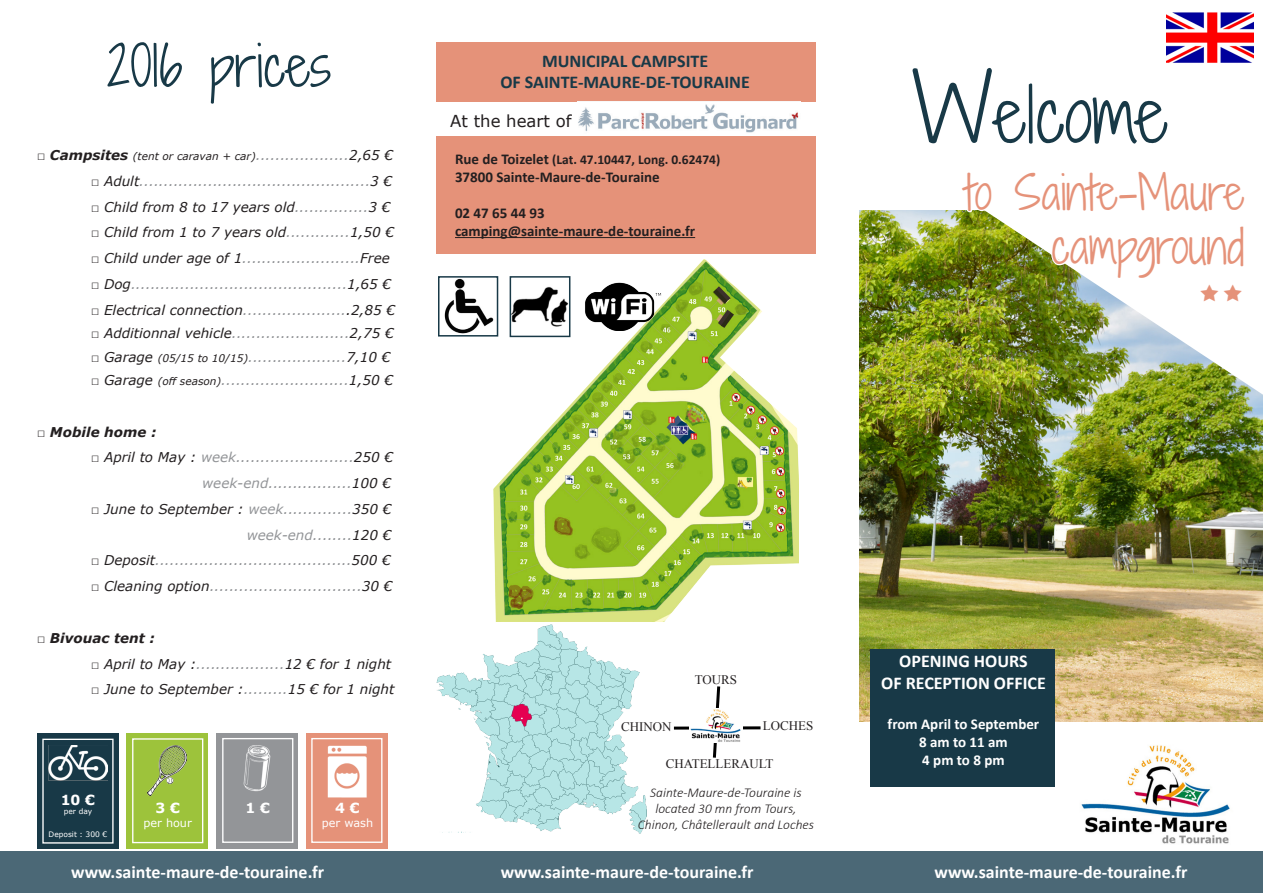
<style>
.page{position:relative;width:1263px;height:893px;background:#fff}
.page>*{position:absolute;margin:0;border:0;box-sizing:border-box;transform-origin:0 0}
.t1{font:72px "Shadows Into Light Two";color:#183947}
.t2{font:54px "Shadows Into Light Two";color:#183947}
.t3{font:45px "Shadows Into Light Two";color:#e59279}
.t4{font:700 18px "Calibri";color:#fff}
.t5{font:700 18px "Calibri";color:#183947}
.t6{font:16.5px "Verdana";color:#231f20}
.t7{font:700 15px "Calibri";color:#231f20}
.t8{font:700 15px "Calibri";color:#fff}
.t9{font:700 13.95px "Verdana";color:#fff}
.t10{font:italic 13.5px "Verdana";color:#939598}
.t11{font:italic 13.5px "Verdana";color:#231f20}
.t12{font:italic 300 13.5px/16.2px "Calibri";color:#231f20;text-align:center}
.t13{font:700 13.5px "Calibri";color:#231f20}
.t14{font:italic 700 13.5px "Verdana";color:#231f20}
.t15{font:12.9px "Times New Roman";color:#231f20}
.t16{font:11.25px "Verdana";color:#fff}
.t17{font:italic 10.5px "Verdana";color:#231f20}
.t18{font:7.5px "Verdana";color:#fff}
.s1{font-weight:700;font-size:13.5px}
.s2{font-size:13.5px;color:#939598}
.s3{font-size:13.5px}
.s4{color:#231f20}
.s5{color:#939598}
.s6{font-size:10.5px;color:#231f20}
.s7{font-size:15px}
.s8{font-size:90px}
</style>
<div class="page">
<img style="left:493px;top:461px;width:305px;height:160px">
<svg style="left:735px;top:195px;width:81px;height:266px"></svg>
<svg style="left:493px;top:259px;width:242px;height:238px"></svg>
<div style="left:436px;top:43px;width:379px;height:211px;background:#e59279"></div>
<div style="left:428px;top:102px;width:388px;height:34px;background:#fff"></div>
<img style="left:859px;top:210px;width:404px;height:511px">
<hr style="left:455px;top:237px;width:240px;height:1px;background:#231f20">
<img style="left:578px;top:104px;width:221px;height:29px">
<div style="left:0;top:851px;width:1263px;height:42px;background:#4b6876"></div>
<div style="left:307px;top:733px;width:81px;height:115px;background:#e59279"></div>
<div style="left:311px;top:738px;width:71px;height:105px;border:1px solid #fff"></div>
<img style="left:327px;top:745px;width:40px;height:53px">
<div style="left:217px;top:733px;width:81px;height:115px;background:#939598"></div>
<div style="left:222px;top:738px;width:71px;height:105px;border:1px solid #fff"></div>
<img style="left:243px;top:745px;width:28px;height:46px">
<div style="left:127px;top:733px;width:81px;height:116px;background:#9dc33b"></div>
<div style="left:132px;top:738px;width:71px;height:105px;border:1px solid #fff"></div>
<img style="left:147px;top:745px;width:40px;height:50px">
<div style="left:37px;top:733px;width:81px;height:115px;background:#183947"></div>
<div style="left:42px;top:739px;width:72px;height:105px;border:1px solid #fff"></div>
<img style="left:48px;top:746px;width:60px;height:34px">
<div style="left:870px;top:649px;width:184px;height:138px;background:#183947"></div>
<img style="left:513px;top:279px;width:54px;height:52px">
<div style="left:510px;top:276px;width:60px;height:61px;border:2px solid #183947"></div>
<img style="left:584px;top:282px;width:77px;height:48px">
<img style="left:444px;top:279px;width:51px;height:55px">
<div style="left:438px;top:276px;width:60px;height:61px;border:2px solid #183947"></div>
<img style="left:437px;top:625px;width:210px;height:208px">
<svg style="left:712px;top:686px;width:9px;height:72px"></svg>
<svg style="left:674px;top:726px;width:86px;height:4px"></svg>
<img style="left:690px;top:708px;width:53px;height:35px">
<svg style="left:982px;top:48px;width:281px;height:347px"></svg>
<img style="left:1081px;top:745px;width:149px;height:99px">
<img style="left:959px;top:168px;width:36px;height:170px">
<img style="left:1167px;top:12px;width:86px;height:52px">
<img style="left:1011px;top:153px;width:237px;height:239px">
<p class="t2" style="left:107px;top:27px;width:226px">2016 prices</p>
<p class="t17" style="left:37px;top:149px;width:357px"><span class="s1">□ Campsites</span> (tent or caravan + car)<span class="s2">...................</span><span class="s3">2,65 €</span></p>
<p class="t10" style="left:91px;top:172px;width:302px"><span class="s4">□ Adult</span>...............................................<span class="s4">3 €</span></p>
<p class="t11" style="left:91px;top:198px;width:301px">□ Child from 8 to 17 years old<span class="s5">...............</span>3 €</p>
<p class="t11" style="left:91px;top:223px;width:304px">□ Child from 1 to 7 years old<span class="s5">.............</span>1,50 €</p>
<p class="t10" style="left:91px;top:249px;width:300px"><span class="s4">□ Child under age of 1</span>........................<span class="s4">Free</span></p>
<p class="t10" style="left:91px;top:275px;width:301px"><span class="s4">□ Dog</span>............................................<span class="s4">1,65 €</span></p>
<p class="t11" style="left:91px;top:300px;width:305px">□ Electrical connection<span class="s5">.....................</span>.2,85 €</p>
<p class="t11" style="left:91px;top:324px;width:304px">□ Additionnal vehicle<span class="s5">........................</span>2,75 €</p>
<p class="t10" style="left:91px;top:347px;width:301px"><span class="s4">□ Garage</span> <span class="s6">(05/15 to 10/15)</span>....................<span class="s4">7,10 €</span></p>
<p class="t10" style="left:91px;top:371px;width:303px"><span class="s4">□ Garage</span> <span class="s6">(off season)</span>..........................<span class="s4">1,50 €</span></p>
<p class="t14" style="left:37px;top:422px;width:121px">□ Mobile home :</p>
<p class="t10" style="left:91px;top:448px;width:303px"><span class="s4">□ April to May :</span> week........................<span class="s4">250 €</span></p>
<p class="t10" style="left:202px;top:474px;width:190px">week-end.................<span class="s4">100 €</span></p>
<p class="t11" style="left:91px;top:500px;width:302px">□ June to September : <span class="s5">week..............</span>350 €</p>
<p class="t10" style="left:247px;top:525px;width:146px">week-end........<span class="s4">120 €</span></p>
<p class="t10" style="left:91px;top:551px;width:301px"><span class="s4">□ Deposit</span>........................................<span class="s4">500 €</span></p>
<p class="t10" style="left:91px;top:577px;width:303px"><span class="s4">□ Cleaning option</span>...............................<span class="s4">30 €</span></p>
<p class="t14" style="left:37px;top:628px;width:119px">□ Bivouac tent :</p>
<p class="t11" style="left:91px;top:654px;width:302px">□ April to May :<span class="s5">..................</span>12 € for 1 night</p>
<p class="t11" style="left:91px;top:680px;width:305px">□ June to September :<span class="s5">.........</span>15 € for 1 night</p>
<p class="t9" style="left:61px;top:790px;width:36px">10 €</p>
<p class="t18" style="left:64px;top:806px;width:30px">per day</p>
<p class="t18" style="left:49px;top:829px;width:60px">Deposit : 300 €</p>
<p class="t9" style="left:155px;top:798px;width:26px">3 €</p>
<p class="t9" style="left:245px;top:798px;width:26px">1 €</p>
<p class="t16" style="left:144px;top:815px;width:50px">per hour</p>
<p class="t9" style="left:335px;top:798px;width:26px">4 €</p>
<p class="t16" style="left:322px;top:815px;width:53px">per wash</p>
<p class="t5" style="left:542px;top:48px;width:168px">MUNICIPAL CAMPSITE</p>
<p class="t5" style="left:500px;top:70px;width:251px">OF SAINTE-MAURE-DE-TOURAINE</p>
<p class="t6" style="left:450px;top:110px;width:123px">At the heart of</p>
<p class="t13" style="left:455px;top:150px;width:267px"><span class="s7">Rue de Toizelet</span> (Lat. 47.10447, Long. 0.62474)</p>
<p class="t7" style="left:455px;top:166px;width:206px">37800 Sainte-Maure-de-Touraine</p>
<p class="t7" style="left:455px;top:202px;width:91px">02 47 65 44 93</p>
<p class="t7" style="left:455px;top:220px;width:242px">camping@sainte-maure-de-touraine.fr</p>
<p class="t15" style="left:695px;top:670px;width:44px">TOURS</p>
<p class="t15" style="left:763px;top:717px;width:52px">LOCHES</p>
<p class="t15" style="left:666px;top:754px;width:109px">CHATELLERAULT</p>
<p class="t15" style="left:621px;top:718px;width:52px">CHINON</p>
<p class="t12" style="left:638px;top:784px;width:178px">Sainte-Maure-de-Touraine is located 30 mn from Tours,<br>Chinon, Châtellerault and Loches</p>
<p class="t1" style="left:911px;top:63px;width:258px"><span class="s8">W</span>elcome</p>
<p class="t3" style="left:964px;top:159px;width:281px">to Sainte-Maure</p>
<p class="t3" style="left:1051px;top:213px;width:195px">campground</p>
<p class="t4" style="left:899px;top:649px;width:130px">OPENING HOURS</p>
<p class="t4" style="left:881px;top:670px;width:166px">OF RECEPTION OFFICE</p>
<p class="t8" style="left:888px;top:713px;width:153px">from April to September</p>
<p class="t8" style="left:919px;top:731px;width:90px">8 am to 11 am</p>
<p class="t8" style="left:922px;top:749px;width:84px">4 pm to 8 pm</p>
<p class="t4" style="left:71px;top:860px;width:254px">www.sainte-maure-de-touraine.fr</p>
<p class="t4" style="left:501px;top:860px;width:254px">www.sainte-maure-de-touraine.fr</p>
<p class="t4" style="left:934px;top:860px;width:254px">www.sainte-maure-de-touraine.fr</p>
</div>
